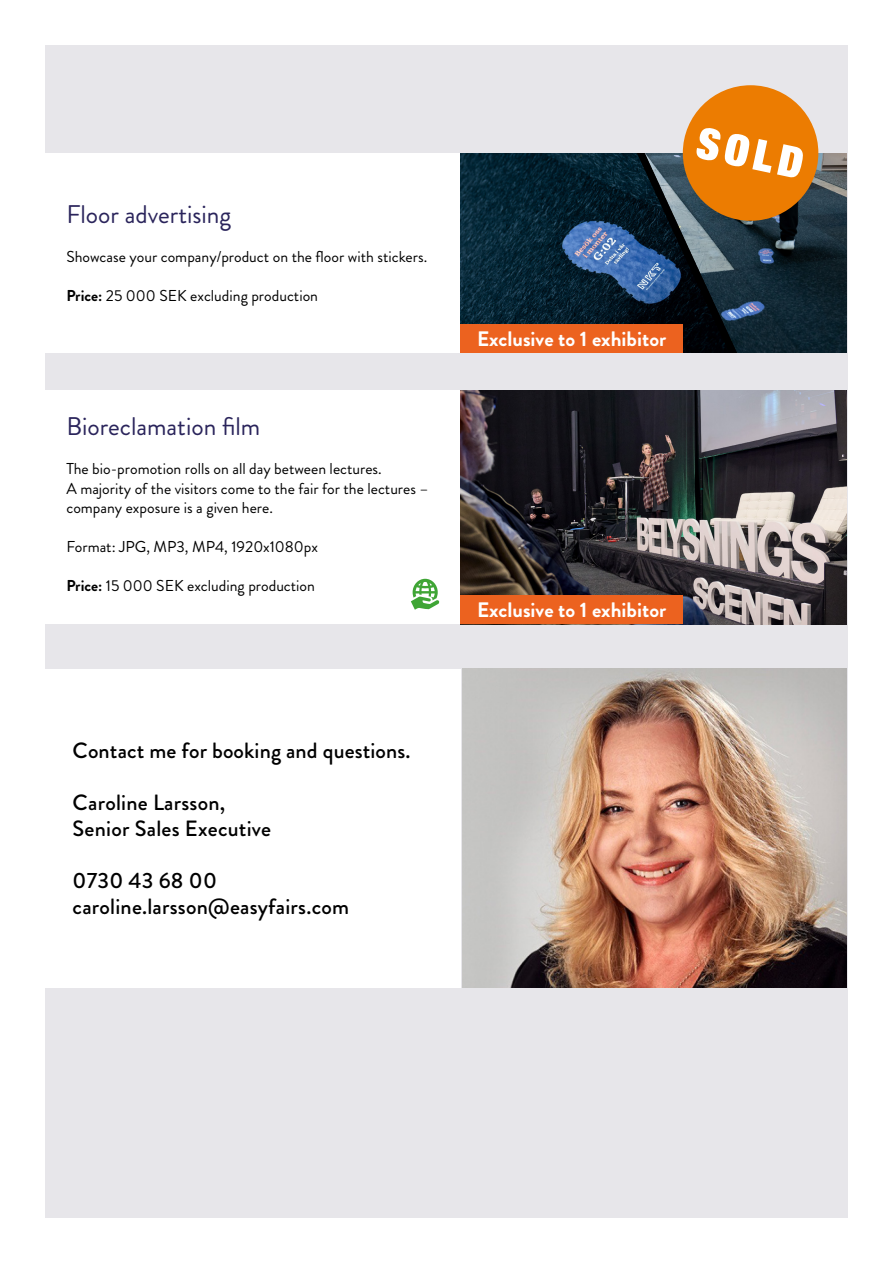
<style>
.page{position:relative;width:893px;height:1263px;background:#fff}
.page>*{position:absolute;margin:0;border:0;box-sizing:border-box;transform-origin:0 0}
.t1{font:900 condensed 43.2px "Helvetica Neue LT Std";color:#fff}
.t2{font:25.5px "Brandon Grotesque";color:#2a245b}
.t3{font:500 22.05px/26px "Brandon Grotesque";letter-spacing:.01em;color:#000}
.t4{font:700 20.85px "Brandon Grotesque";color:#fff}
.t5{font:15.75px/19.5px "Brandon Grotesque";color:#000}
.s1{font-weight:700}
</style>
<div class="page">
<div style="left:45px;top:45px;width:803px;height:1173px;background:#e7e6ea"></div>
<div style="left:45px;top:153px;width:416px;height:200px;background:#fff"></div>
<img style="left:461px;top:153px;width:385px;height:200px">
<div style="left:461px;top:324px;width:222px;height:29px;background:#ec621f"></div>
<div style="left:45px;top:390px;width:416px;height:234px;background:#fff"></div>
<img style="left:461px;top:390px;width:385px;height:234px">
<div style="left:461px;top:595px;width:222px;height:29px;background:#ec621f"></div>
<svg style="left:411px;top:579px;width:28px;height:31px"></svg>
<img style="left:462px;top:669px;width:384px;height:318px">
<div style="left:45px;top:669px;width:416px;height:318px;background:#fff"></div>
<div style="left:683px;top:85px;width:135px;height:136px;background:#ec7c01;border-radius:50%"></div>
<h2 class="t2" style="left:66px;top:196px;width:166px">Floor advertising</h2>
<p class="t5" style="left:66px;top:247px;width:362px">Showcase your company/product on the floor with stickers.</p>
<p class="t5" style="left:66px;top:286px;width:253px"><span class="s1">Price:</span> 25 000 SEK excluding production</p>
<h2 class="t2" style="left:66px;top:409px;width:195px">Bioreclamation film</h2>
<p class="t5" style="left:66px;top:459px;width:364px">The bio-promotion rolls on all day between lectures.<br>A majority of the visitors come to the fair for the lectures – company exposure is a given here.</p>
<p class="t5" style="left:66px;top:537px;width:253px">Format: JPG, MP3, MP4, 1920x1080px</p>
<p class="t5" style="left:66px;top:576px;width:250px"><span class="s1">Price:</span> 15 000 SEK excluding production</p>
<h3 class="t3" style="left:73px;top:738px;width:339px">Contact me for booking and questions.</h3>
<h3 class="t3" style="left:73px;top:790px;width:200px">Caroline Larsson,<br>Senior Sales Executive</h3>
<h3 class="t3" style="left:73px;top:867px;width:278px">0730 43 68 00 caroline.larsson@easyfairs.com</h3>
<h1 class="t1" style="left:703px;top:115px;width:109px;rotate:12deg">SOLD</h1>
<h3 class="t4" style="left:477px;top:324px;width:191px">Exclusive to 1 exhibitor</h3>
<h3 class="t4" style="left:477px;top:595px;width:191px">Exclusive to 1 exhibitor</h3>
</div>
